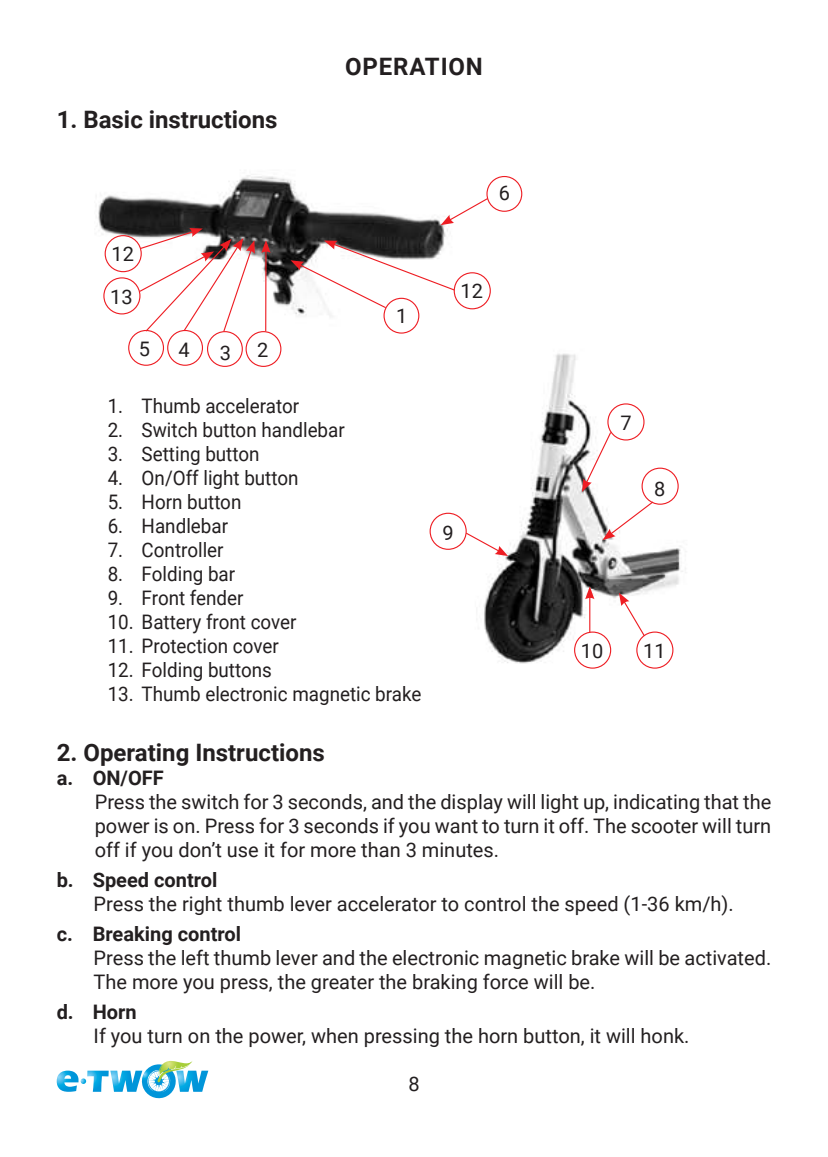
<style>
.page{position:relative;width:828px;height:1157px;background:#fff}
.page>*{position:absolute;margin:0;border:0;box-sizing:border-box;transform-origin:0 0}
.t1{font:700 24px "Roboto";color:#231f20}
.t2{font:700 24px "Roboto";letter-spacing:.035em;color:#231f20}
.t3{font:20px/24px "Roboto";color:#231f20}
.t4{font:20px "Roboto";color:#231f20;scale:.94 1}
.t5{font:700 20px "Roboto";color:#231f20}
</style>
<div class="page">
<svg style="left:57px;top:1060px;width:151px;height:39px"></svg>
<img style="left:98px;top:175px;width:588px;height:494px">
<div style="left:454px;top:272px;width:37px;height:37px;border:1px solid #ee1d23;border-radius:50%"></div>
<div style="left:607px;top:403px;width:37px;height:37px;border:1px solid #ee1d23;border-radius:50%"></div>
<div style="left:641px;top:467px;width:37px;height:38px;border:1px solid #ee1d23;border-radius:50%"></div>
<div style="left:636px;top:631px;width:37px;height:37px;border:1px solid #ee1d23;border-radius:50%"></div>
<div style="left:574px;top:631px;width:37px;height:37px;border:1px solid #ee1d23;border-radius:50%"></div>
<div style="left:429px;top:513px;width:38px;height:37px;border:1px solid #ee1d23;border-radius:50%"></div>
<div style="left:105px;top:235px;width:37px;height:37px;border:1px solid #ee1d23;border-radius:50%"></div>
<div style="left:103px;top:277px;width:37px;height:37px;border:1px solid #ee1d23;border-radius:50%"></div>
<div style="left:486px;top:176px;width:36px;height:36px;border:1px solid #ee1d23;border-radius:50%"></div>
<div style="left:383px;top:298px;width:36px;height:35px;border:1px solid #ee1d23;border-radius:50%"></div>
<div style="left:245px;top:331px;width:36px;height:36px;border:1px solid #ee1d23;border-radius:50%"></div>
<div style="left:207px;top:331px;width:36px;height:36px;border:1px solid #ee1d23;border-radius:50%"></div>
<div style="left:167px;top:330px;width:36px;height:36px;border:1px solid #ee1d23;border-radius:50%"></div>
<div style="left:128px;top:330px;width:36px;height:36px;border:1px solid #ee1d23;border-radius:50%"></div>
<svg style="left:291px;top:240px;width:165px;height:69px"></svg>
<hr style="left:265px;top:250px;width:1px;height:81px;background:#ee1d23">
<svg style="left:261px;top:240px;width:10px;height:13px"></svg>
<svg style="left:138px;top:228px;width:117px;height:105px"></svg>
<svg style="left:582px;top:431px;width:30px;height:61px"></svg>
<svg style="left:602px;top:500px;width:52px;height:40px"></svg>
<svg style="left:619px;top:592px;width:27px;height:45px"></svg>
<svg style="left:441px;top:197px;width:48px;height:28px"></svg>
<svg style="left:464px;top:531px;width:44px;height:25px"></svg>
<hr style="left:589px;top:596px;width:1px;height:36px;background:#ee1d23">
<svg style="left:585px;top:586px;width:9px;height:13px"></svg>
<p class="t1" style="left:57px;top:102px;width:222px">1. Basic instructions</p>
<p class="t2" style="left:345px;top:49px;width:139px">OPERATION</p>
<p class="t3" style="left:110px;top:232px;width:25px;line-height:42.2px">12<br>13</p>
<p class="t3" style="left:139px;top:336px;width:13px">5</p>
<p class="t3" style="left:179px;top:337px;width:13px">4</p>
<p class="t3" style="left:220px;top:340px;width:13px">3</p>
<p class="t3" style="left:257px;top:337px;width:13px">2</p>
<p class="t3" style="left:396px;top:303px;width:13px">1</p>
<p class="t4" style="left:108px;top:392px;width:205px">1. Thumb accelerator</p>
<p class="t4" style="left:108px;top:416px;width:254px">2. Switch button handlebar</p>
<p class="t4" style="left:108px;top:440px;width:163px">3. Setting button</p>
<p class="t4" style="left:108px;top:464px;width:204px">4. On/Off light button</p>
<p class="t4" style="left:108px;top:488px;width:144px">5. Horn button</p>
<p class="t4" style="left:108px;top:512px;width:129px">6. Handlebar</p>
<p class="t4" style="left:108px;top:536px;width:125px">7. Controller</p>
<p class="t4" style="left:108px;top:560px;width:137px">8. Folding bar</p>
<p class="t4" style="left:108px;top:584px;width:146px">9. Front fender</p>
<p class="t4" style="left:108px;top:608px;width:202px">10. Battery front cover</p>
<p class="t4" style="left:108px;top:632px;width:183px">11. Protection cover</p>
<p class="t4" style="left:108px;top:656px;width:176px">12. Folding buttons</p>
<p class="t4" style="left:108px;top:680px;width:335px">13. Thumb electronic magnetic brake</p>
<p class="t3" style="left:499px;top:180px;width:13px">6</p>
<p class="t3" style="left:460px;top:278px;width:24px">12</p>
<p class="t3" style="left:442px;top:519px;width:13px">9</p>
<p class="t3" style="left:620px;top:410px;width:13px">7</p>
<p class="t3" style="left:654px;top:475px;width:13px">8</p>
<p class="t3" style="left:581px;top:638px;width:24px">10</p>
<p class="t3" style="left:643px;top:638px;width:24px">11</p>
<p class="t1" style="left:57px;top:736px;width:270px">2. Operating Instructions</p>
<p class="t5" style="left:57px;top:764px;width:109px">a. ON/OFF</p>
<p class="t3" style="left:95px;top:789px;width:678px;text-align:justify">Press the switch for 3 seconds, and the display will light up, indicating that the power is on. Press for 3 seconds if you want to turn it off. The scooter will turn off if you don’t use it for more than 3 minutes.</p>
<p class="t5" style="left:57px;top:866px;width:162px">b. Speed control</p>
<p class="t3" style="left:94px;top:891px;width:642px">Press the right thumb lever accelerator to control the speed (1-36 km/h).</p>
<p class="t5" style="left:57px;top:919px;width:186px">c. Breaking control</p>
<p class="t3" style="left:94px;top:945px;width:679px">Press the left thumb lever and the electronic magnetic brake will be activated.<br>The more you press, the greater the braking force will be.</p>
<p class="t5" style="left:57px;top:997px;width:81px">d. Horn</p>
<p class="t3" style="left:94px;top:1022px;width:597px">If you turn on the power, when pressing the horn button, it will honk.</p>
<p class="t3" style="left:408px;top:1071px;width:13px">8</p>
</div>
